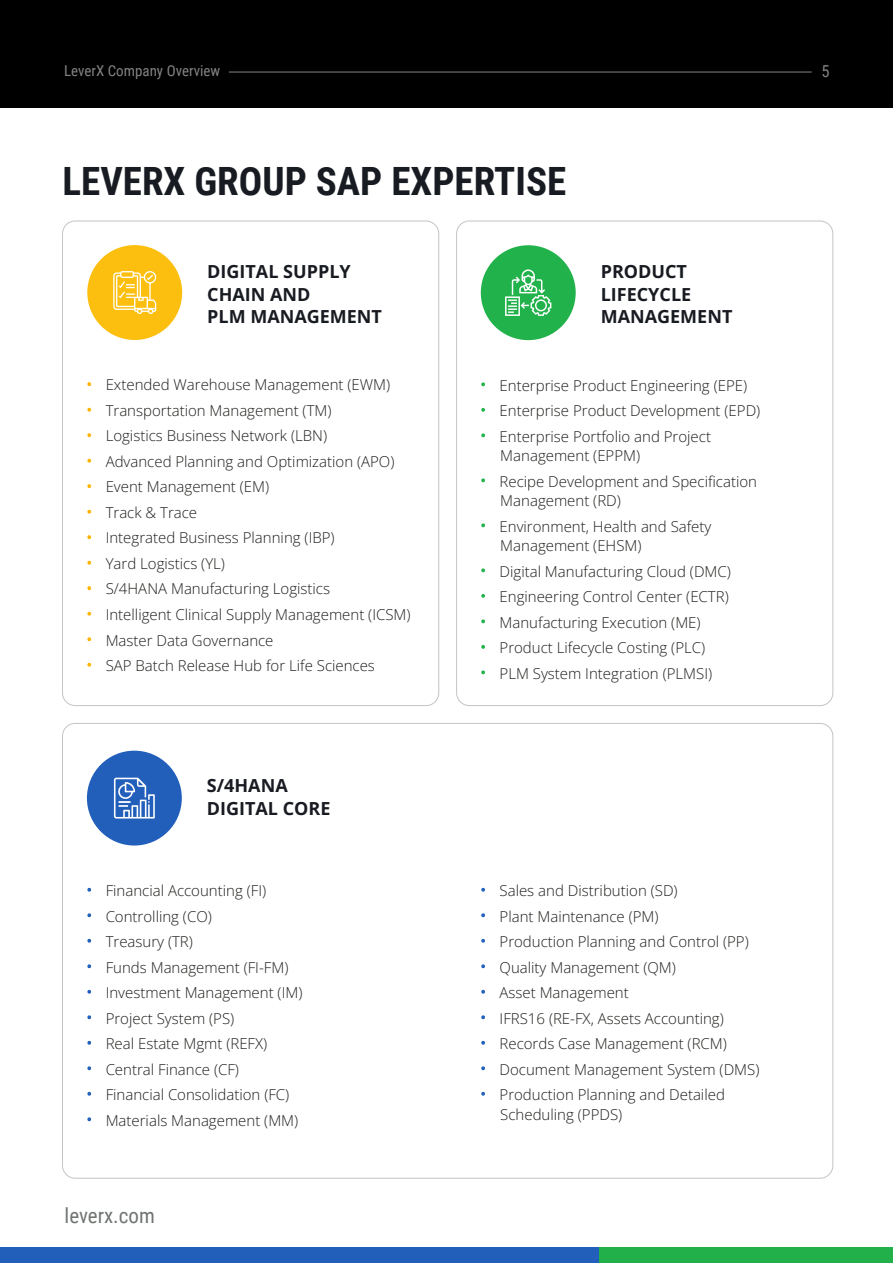
<style>
.page{position:relative;width:893px;height:1263px;background:#fff}
.page>*{position:absolute;margin:0;border:0;box-sizing:border-box;transform-origin:0 0}
.t1{font:700 39px "Roboto Condensed";color:#181b21}
.t2{font:21px "Roboto Condensed";color:#707571}
.t3{font:700 18px/22.5px "Open Sans";color:#181b21}
.t4{font:16.5px "Roboto Condensed";color:#838383}
.t5{font:300 15px/25.5px "Open Sans";color:#1d1d1b}
.t6{font:15px "Roboto Condensed";color:#838383}
.s1{font-weight:400;font-size:18px;color:#ffb300}
.s2{font-weight:400;font-size:18px;color:#22b24b}
.s3{font-weight:400;font-size:18px;color:#225fbd}
</style>
<div class="page">
<div style="left:0;top:0;width:893px;height:108px;background:#000"></div>
<hr style="left:229px;top:72px;width:583px;height:1px;background:#838383">
<div style="left:0;top:1247px;width:893px;height:16px;background:#225fbb"></div>
<div style="left:600px;top:1247px;width:293px;height:16px;background:#22b04b"></div>
<div style="left:87px;top:751px;width:95px;height:94px;background:#225fbb;border-radius:50%"></div>
<svg style="left:114px;top:778px;width:41px;height:40px"></svg>
<svg style="left:87px;top:887px;width:5px;height:5px"></svg>
<svg style="left:87px;top:913px;width:5px;height:5px"></svg>
<svg style="left:87px;top:938px;width:5px;height:5px"></svg>
<svg style="left:87px;top:964px;width:5px;height:5px"></svg>
<svg style="left:87px;top:989px;width:5px;height:5px"></svg>
<svg style="left:87px;top:1015px;width:5px;height:5px"></svg>
<svg style="left:87px;top:1040px;width:5px;height:5px"></svg>
<svg style="left:87px;top:1066px;width:5px;height:5px"></svg>
<svg style="left:87px;top:1091px;width:5px;height:5px"></svg>
<svg style="left:87px;top:1117px;width:5px;height:5px"></svg>
<svg style="left:481px;top:887px;width:4px;height:5px"></svg>
<svg style="left:481px;top:913px;width:4px;height:5px"></svg>
<svg style="left:481px;top:938px;width:4px;height:5px"></svg>
<svg style="left:481px;top:964px;width:4px;height:5px"></svg>
<svg style="left:481px;top:989px;width:4px;height:5px"></svg>
<svg style="left:481px;top:1015px;width:4px;height:5px"></svg>
<svg style="left:481px;top:1040px;width:4px;height:5px"></svg>
<svg style="left:481px;top:1066px;width:4px;height:5px"></svg>
<svg style="left:481px;top:1091px;width:4px;height:5px"></svg>
<svg style="left:87px;top:382px;width:5px;height:5px"></svg>
<svg style="left:87px;top:407px;width:5px;height:5px"></svg>
<svg style="left:87px;top:433px;width:5px;height:5px"></svg>
<svg style="left:87px;top:458px;width:5px;height:5px"></svg>
<svg style="left:87px;top:484px;width:5px;height:5px"></svg>
<svg style="left:87px;top:509px;width:5px;height:5px"></svg>
<svg style="left:87px;top:535px;width:5px;height:5px"></svg>
<svg style="left:87px;top:560px;width:5px;height:5px"></svg>
<svg style="left:87px;top:586px;width:5px;height:5px"></svg>
<svg style="left:87px;top:611px;width:5px;height:5px"></svg>
<svg style="left:87px;top:637px;width:5px;height:5px"></svg>
<svg style="left:87px;top:662px;width:5px;height:5px"></svg>
<div style="left:87px;top:245px;width:95px;height:95px;background:#fdbf0f;border-radius:50%"></div>
<svg style="left:113px;top:271px;width:44px;height:43px"></svg>
<svg style="left:481px;top:382px;width:4px;height:5px"></svg>
<svg style="left:481px;top:408px;width:4px;height:4px"></svg>
<svg style="left:481px;top:433px;width:4px;height:5px"></svg>
<svg style="left:481px;top:478px;width:4px;height:5px"></svg>
<svg style="left:481px;top:523px;width:4px;height:5px"></svg>
<svg style="left:481px;top:568px;width:4px;height:5px"></svg>
<svg style="left:481px;top:594px;width:4px;height:4px"></svg>
<svg style="left:481px;top:619px;width:4px;height:5px"></svg>
<svg style="left:481px;top:645px;width:4px;height:4px"></svg>
<svg style="left:481px;top:670px;width:4px;height:5px"></svg>
<div style="left:481px;top:245px;width:95px;height:95px;background:#22b24b;border-radius:50%"></div>
<svg style="left:505px;top:269px;width:46px;height:47px"></svg>
<p class="t6" style="left:64px;top:60px;width:158px">LeverX Company Overview</p>
<p class="t4" style="left:821px;top:60px;width:10px">5</p>
<h1 class="t1" style="left:63px;top:154px;width:505px">LEVERX GROUP SAP EXPERTISE</h1>
<p class="t3" style="left:207px;top:260px;width:176px">DIGITAL SUPPLY<br>CHAIN AND<br>PLM MANAGEMENT</p>
<p class="t3" style="left:601px;top:260px;width:133px">PRODUCT<br>LIFECYCLE<br>MANAGEMENT</p>
<p class="t5" style="left:87px;top:372px;width:325px"><span class="s1">·</span> Extended Warehouse Management (EWM)<br><span class="s1">·</span> Transportation Management (TM)<br><span class="s1">·</span> Logistics Business Network (LBN)<br><span class="s1">·</span> Advanced Planning and Optimization (APO)<br><span class="s1">·</span> Event Management (EM)<br><span class="s1">·</span> Track &amp; Trace<br><span class="s1">·</span> Integrated Business Planning (IBP)<br><span class="s1">·</span> Yard Logistics (YL)<br><span class="s1">·</span> S/4HANA Manufacturing Logistics<br><span class="s1">·</span> Intelligent Clinical Supply Management (ICSM) <span class="s1">·</span> Master Data Governance<br><span class="s1">·</span> SAP Batch Release Hub for Life Sciences</p>
<p class="t3" style="left:207px;top:774px;width:125px">S/4HANA<br>DIGITAL CORE</p>
<p class="t5" style="left:481px;top:372px;width:281px"><span class="s2">·</span> Enterprise Product Engineering (EPE)<br><span class="s2">·</span> Enterprise Product Development (EPD) <span class="s2">·</span> Enterprise Portfolio and Project</p>
<p class="t5" style="left:481px;top:442px;width:278px;text-indent:20px">Management (EPPM)<br><span class="s2">·</span> Recipe Development and Specification</p>
<p class="t5" style="left:481px;top:487px;width:232px;text-indent:20px">Management (RD)<br><span class="s2">·</span> Environment, Health and Safety</p>
<p class="t5" style="left:481px;top:532px;width:252px;text-indent:20px">Management (EHSM)<br><span class="s2">·</span> Digital Manufacturing Cloud (DMC) <span class="s2">·</span> Engineering Control Center (ECTR) <span class="s2">·</span> Manufacturing Execution (ME)<br><span class="s2">·</span> Product Lifecycle Costing (PLC)<br><span class="s2">·</span> PLM System Integration (PLMSI)</p>
<p class="t5" style="left:87px;top:877px;width:217px"><span class="s3">·</span> Financial Accounting (FI)<br><span class="s3">·</span> Controlling (CO)<br><span class="s3">·</span> Treasury (TR)<br><span class="s3">·</span> Funds Management (FI-FM)<br><span class="s3">·</span> Investment Management (IM) <span class="s3">·</span> Project System (PS)<br><span class="s3">·</span> Real Estate Mgmt (REFX)<br><span class="s3">·</span> Central Finance (CF)<br><span class="s3">·</span> Financial Consolidation (FC)<br><span class="s3">·</span> Materials Management (MM)</p>
<p class="t5" style="left:481px;top:877px;width:280px"><span class="s3">·</span> Sales and Distribution (SD)<br><span class="s3">·</span> Plant Maintenance (PM)<br><span class="s3">·</span> Production Planning and Control (PP)<br><span class="s3">·</span> Quality Management (QM)<br><span class="s3">·</span> Asset Management<br><span class="s3">·</span> IFRS16 (RE-FX, Assets Accounting)<br><span class="s3">·</span> Records Case Management (RCM)<br><span class="s3">·</span> Document Management System (DMS) <span class="s3">·</span> Production Planning and Detailed</p>
<p class="t5" style="left:500px;top:1101px;width:123px">Scheduling (PPDS)</p>
<h2 class="t2" style="left:65px;top:1201px;width:92px">leverx.com</h2>
</div>
